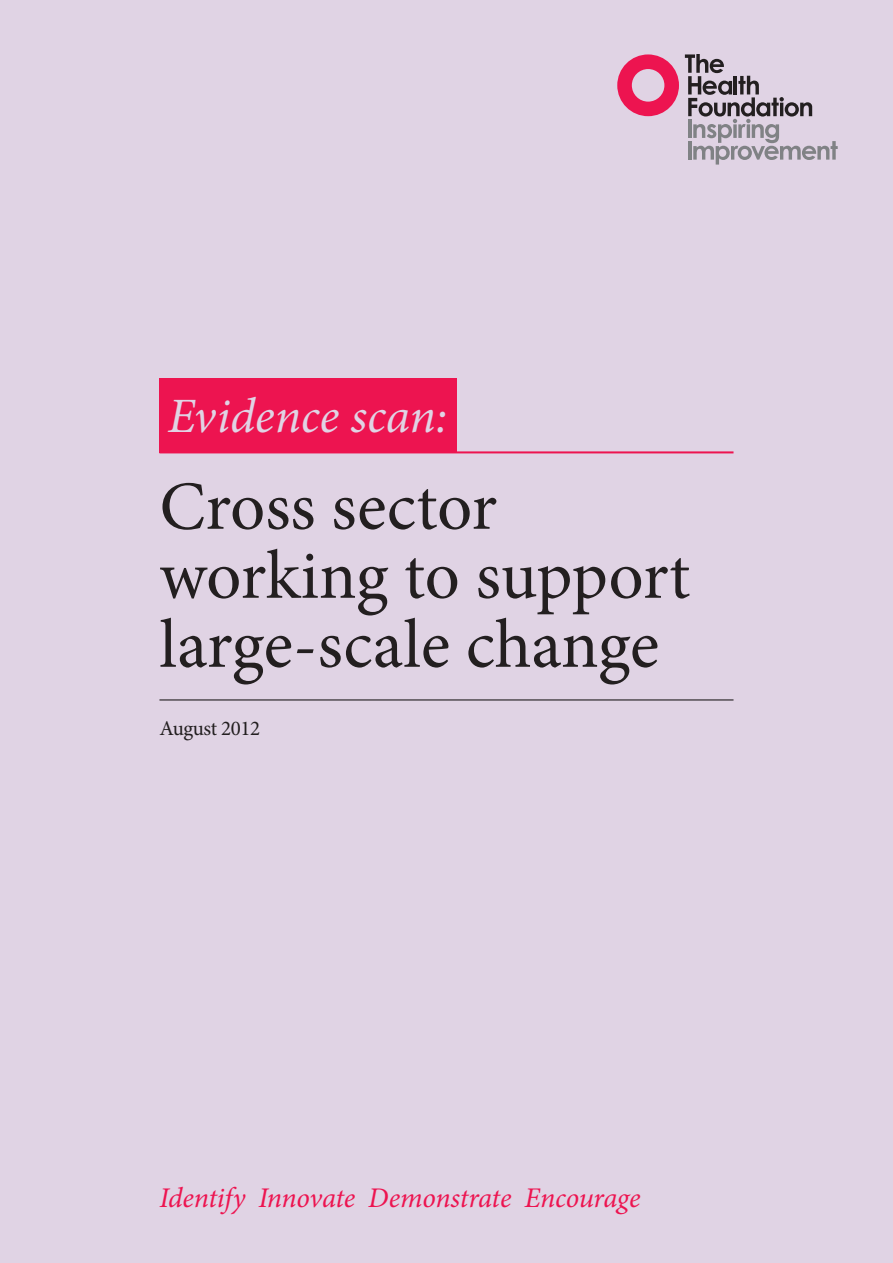
<style>
.page{position:relative;width:893px;height:1263px;background:#e0d3e4}
.page>*{position:absolute;margin:0;border:0;box-sizing:border-box;transform-origin:0 0}
.t1{font:69px/69px "Minion Pro";letter-spacing:-.005em;color:#231f20}
.t2{font:italic 49.5px "Minion Pro";letter-spacing:-.005em;color:#e0d3e4}
.t3{font:italic 28.5px "Minion Pro";letter-spacing:-.01em;color:#ed1450}
.t4{font:21px "Minion Pro";letter-spacing:-.02em;color:#231f20}
</style>
<div class="page">
<svg style="left:685px;top:54px;width:153px;height:111px"></svg>
<svg style="left:617px;top:54px;width:62px;height:62px"></svg>
<hr style="left:159px;top:699px;width:574px;height:1px;background:#231f20">
<div style="left:159px;top:378px;width:298px;height:74px;background:#ed1450"></div>
<hr style="left:159px;top:451px;width:574px;height:2px;background:#ed1450">
<p class="t2" style="left:168px;top:383px;width:281px">Evidence scan:</p>
<p class="t1" style="left:159px;top:472px;width:532px">Cross sector working to support large-scale change</p>
<p class="t4" style="left:159px;top:714px;width:102px">August 2012</p>
<p class="t3" style="left:159px;top:1178px;width:482px">Identify Innovate Demonstrate Encourage</p>
</div>
